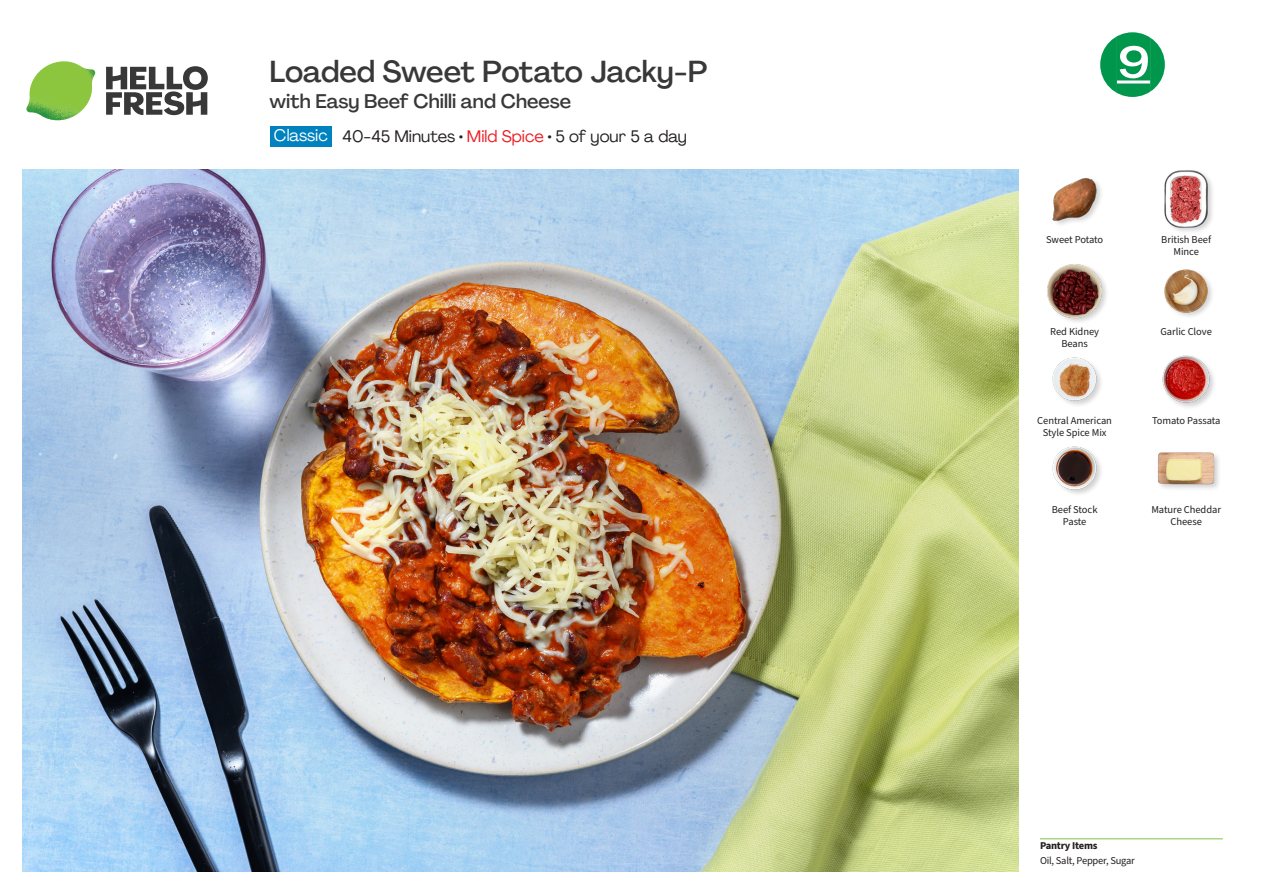
<style>
.page{position:relative;width:1263px;height:893px;background:#fff}
.page>*{position:absolute;margin:0;border:0;box-sizing:border-box;transform-origin:0 0}
._24_Recipe_Nr_Bag{font:500 43.35px "Agrandir";color:#fff;scale:1.18 1}
._15_Titel_UK{font:500 30px "Agrandir";letter-spacing:-.01em;color:#383839}
._15_Titel_UK-2{font:500 19.5px "Agrandir";color:#383839}
._02_Box_Type{font:16.5px "Agrandir";color:#231f20}
._02_Box_Type-2{font:16.5px "Agrandir";color:#fff}
._18_FRONT_ingredients_UK{font:10.5px/12px "Source Sans Pro";letter-spacing:-.005em;color:#231f20;text-align:center}
._14_Allergene_Text_7pt{font:10.5px "Source Sans Pro";letter-spacing:-.02em;color:#231f20}
._14_Allergene_Text_7pt-2{font:700 10.5px "Source Sans Pro";letter-spacing:-.02em;color:#231f20}
.s1{color:#ee1d23}
</style>
<div class="page">
<svg style="left:106px;top:66px;width:102px;height:49px"></svg>
<img style="left:26px;top:61px;width:69px;height:59px">
<img style="left:22px;top:170px;width:997px;height:702px">
<hr style="left:1040px;top:838px;width:183px;height:1px;background:#81c340">
<div style="left:270px;top:126px;width:61px;height:20px;background:#0082bf"></div>
<img style="left:1052px;top:357px;width:49px;height:48px">
<img style="left:1052px;top:446px;width:49px;height:48px">
<div style="left:1157px;top:451px;width:64px;height:40px;background:#231f20;opacity:.2"></div>
<img style="left:1157px;top:451px;width:58px;height:40px">
<img style="left:1162px;top:355px;width:52px;height:52px">
<img style="left:1052px;top:178px;width:49px;height:47px">
<div style="left:1047px;top:263px;width:62px;height:62px;background:#231f20;opacity:.2"></div>
<img style="left:1047px;top:263px;width:56px;height:57px">
<img style="left:1164px;top:269px;width:48px;height:48px">
<div style="left:1164px;top:169px;width:51px;height:66px;background:#231f20;opacity:.2"></div>
<img style="left:1164px;top:170px;width:51px;height:58px">
<svg style="left:1100px;top:32px;width:65px;height:65px"></svg>
<p class="_15_Titel_UK" style="left:270px;top:53px;width:439px">Loaded Sweet Potato Jacky-P</p>
<p class="_15_Titel_UK-2" style="left:270px;top:89px;width:303px">with Easy Beef Chilli and Cheese</p>
<p class="_02_Box_Type-2" style="left:274px;top:125px;width:55px">Classic</p>
<p class="_02_Box_Type" style="left:343px;top:126px;width:346px">40-45 Minutes • <span class="s1">Mild Spice</span> • 5 of your 5 a day</p>
<p class="_24_Recipe_Nr_Bag" style="left:1117px;top:36px;width:30px">9</p>
<p class="_18_FRONT_ingredients_UK" style="left:1046px;top:234px;width:59px">Sweet Potato</p>
<p class="_18_FRONT_ingredients_UK" style="left:1161px;top:234px;width:51px">British Beef<br>Mince</p>
<p class="_18_FRONT_ingredients_UK" style="left:1050px;top:326px;width:50px">Red Kidney</p>
<p class="_18_FRONT_ingredients_UK" style="left:1160px;top:326px;width:53px">Garlic Clove</p>
<p class="_18_FRONT_ingredients_UK" style="left:1061px;top:338px;width:28px">Beans</p>
<p class="_18_FRONT_ingredients_UK" style="left:1037px;top:415px;width:76px">Central American</p>
<p class="_18_FRONT_ingredients_UK" style="left:1152px;top:415px;width:70px">Tomato Passata</p>
<p class="_18_FRONT_ingredients_UK" style="left:1043px;top:427px;width:65px">Style Spice Mix</p>
<p class="_18_FRONT_ingredients_UK" style="left:1052px;top:503px;width:47px">Beef Stock<br>Paste</p>
<p class="_18_FRONT_ingredients_UK" style="left:1151px;top:503px;width:71px">Mature Cheddar<br>Cheese</p>
<p class="_14_Allergene_Text_7pt-2" style="left:1040px;top:839px;width:59px">Pantry Items</p>
<p class="_14_Allergene_Text_7pt" style="left:1040px;top:854px;width:96px">Oil, Salt, Pepper, Sugar</p>
</div>
